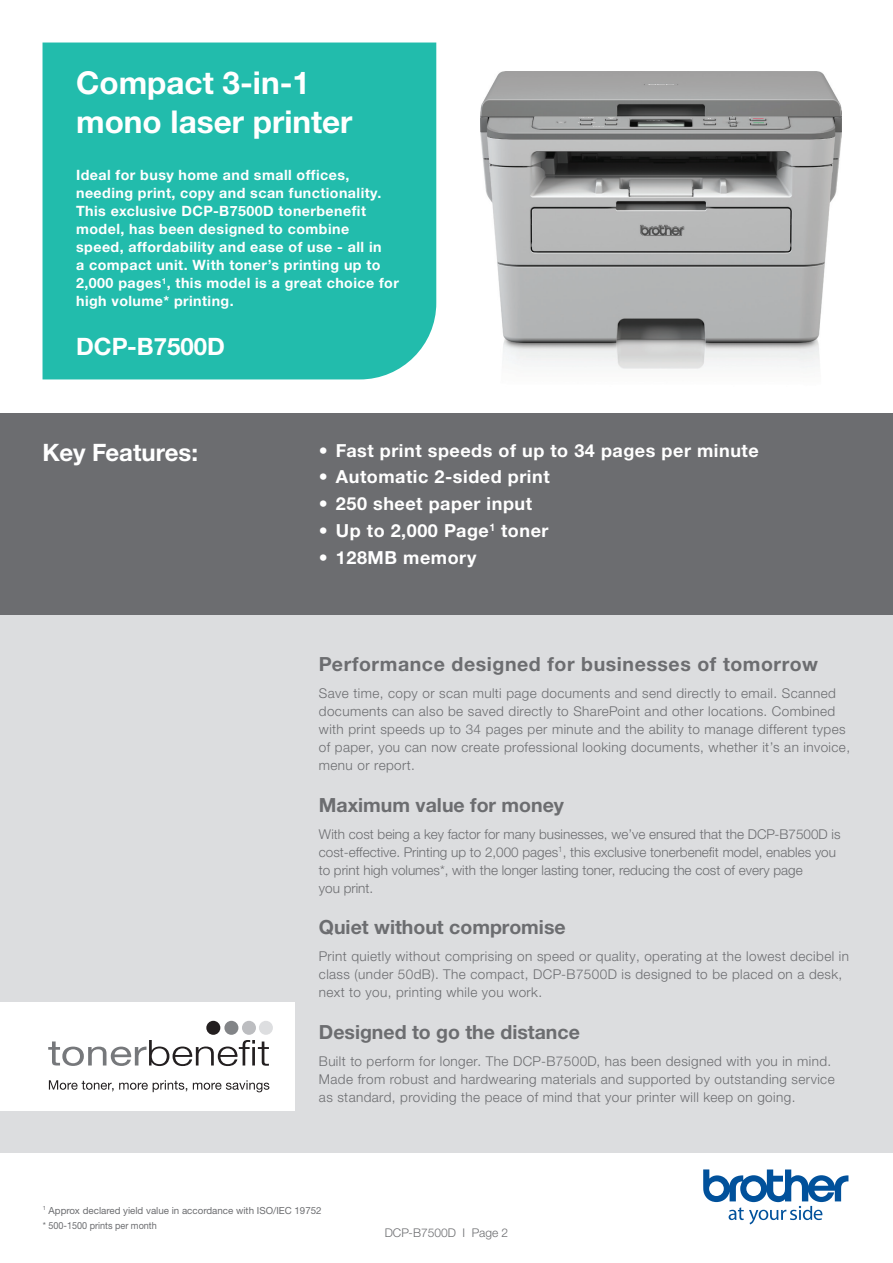
<style>
.page{position:relative;width:893px;height:1263px;background:#fff}
.page>*{position:absolute;margin:0;border:0;box-sizing:border-box;transform-origin:0 0}
.t1{font:700 31.5px/39px "Helvetica Neue LTW1 G";color:#fff}
.t2{font:700 24px "Helvetica Neue LTW1 G";color:#fff}
.t3{font:700 19.5px "Helvetica Neue LTW1 G";color:#6c6d70}
.t4{font:700 19.5px "Helvetica Neue LTW1 G";letter-spacing:.03em;color:#6c6d70}
.t5{font:700 18px "Helvetica Neue LTW1 G";letter-spacing:.03em;color:#fff}
.t6{font:700 14.25px/18px "Helvetica Neue LTW1 G";letter-spacing:.03em;color:#fff}
.t7{font:300 13.5px/18px "Helvetica Neue LTW1 G";letter-spacing:.03em;color:#6c6d70}
.t8{font:300 13.5px/18px "Helvetica Neue LTW1 G";color:#6c6d70}
.t9{font:300 12px "Helvetica Neue LTW1 G";color:#6c6d70}
.t10{font:9.75px/15px "Helvetica Neue LTW1 G";color:#6c6d70}
</style>
<div class="page">
<img style="left:480px;top:72px;width:361px;height:297px">
<svg style="left:703px;top:1169px;width:145px;height:55px"></svg>
<div style="left:0;top:413px;width:893px;height:740px;background:#dcdddf"></div>
<div style="left:43px;top:43px;width:393px;height:336px;background:#22bcac"></div>
<div style="left:0;top:413px;width:893px;height:202px;background:#6c6d70"></div>
<div style="left:0;top:1002px;width:294px;height:108px;background:#fff"></div>
<svg style="left:48px;top:1040px;width:221px;height:26px"></svg>
<div style="left:259px;top:1021px;width:14px;height:14px;background:#dddee0;border-radius:50%"></div>
<div style="left:242px;top:1021px;width:14px;height:14px;background:#bcbdc0;border-radius:50%"></div>
<div style="left:224px;top:1021px;width:14px;height:14px;background:#828487;border-radius:50%"></div>
<div style="left:206px;top:1021px;width:14px;height:14px;background:#231f20;border-radius:50%"></div>
<svg style="left:49px;top:1080px;width:138px;height:12px"></svg>
<svg style="left:193px;top:1080px;width:76px;height:12px"></svg>
<h1 class="t1" style="left:76px;top:64px;width:278px">Compact 3-in-1 mono laser printer</h1>
<p class="t6" style="left:76px;top:166px;width:324px">Ideal for busy home and small offices, needing print, copy and scan functionality.<br>This exclusive DCP-B7500D tonerbenefit model, has been designed to combine speed, affordability and ease of use - all in<br>a compact unit. With toner’s printing up to 2,000 pages<sup>1</sup>, this model is a great choice for high volume* printing.</p>
<h2 class="t2" style="left:76px;top:332px;width:150px">DCP-B7500D</h2>
<h2 class="t2" style="left:43px;top:437px;width:157px">Key Features:</h2>
<h3 class="t5" style="left:319px;top:439px;width:441px">• Fast print speeds of up to 34 pages per minute</h3>
<h3 class="t5" style="left:319px;top:466px;width:232px">• Automatic 2-sided print</h3>
<h3 class="t5" style="left:319px;top:492px;width:215px">• 250 sheet paper input</h3>
<h3 class="t5" style="left:319px;top:519px;width:231px">• Up to 2,000 Page<sup>1</sup> toner</h3>
<h3 class="t5" style="left:319px;top:546px;width:159px">• 128MB memory</h3>
<h3 class="t4" style="left:319px;top:652px;width:501px">Performance designed for businesses of tomorrow</h3>
<p class="t7" style="left:319px;top:684px;width:533px">Save time, copy or scan multi page documents and send directly to email. Scanned documents can also be saved directly to SharePoint and other locations. Combined with print speeds up to 34 pages per minute and the ability to manage different types of paper, you can now create professional looking documents, whether it’s an invoice, menu or report.</p>
<h3 class="t3" style="left:319px;top:793px;width:247px">Maximum value for money</h3>
<p class="t8" style="left:319px;top:825px;width:523px">With cost being a key factor for many businesses, we’ve ensured that the DCP-B7500D is cost-effective. Printing up to 2,000 pages<sup>1</sup>, this exclusive tonerbenefit model, enables you to print high volumes*, with the longer lasting toner, reducing the cost of every page<br>you print.</p>
<h3 class="t3" style="left:319px;top:915px;width:248px">Quiet without compromise</h3>
<p class="t7" style="left:319px;top:947px;width:531px">Print quietly without comprising on speed or quality, operating at the lowest decibel in class (under 50dB). The compact, DCP-B7500D is designed to be placed on a desk, next to you, printing while you work.</p>
<h3 class="t3" style="left:319px;top:1019px;width:262px">Designed to go the distance</h3>
<p class="t7" style="left:319px;top:1052px;width:517px">Built to perform for longer. The DCP-B7500D, has been designed with you in mind.<br>Made from robust and hardwearing materials and supported by outstanding service as standard, providing the peace of mind that your printer will keep on going.</p>
<p class="t10" style="left:43px;top:1202px;width:280px"><sup>1</sup> Approx declared yield value in accordance with ISO/IEC 19752 * 500-1500 prints per month</p>
<p class="t9" style="left:385px;top:1226px;width:125px">DCP-B7500D I Page 2</p>
</div>
